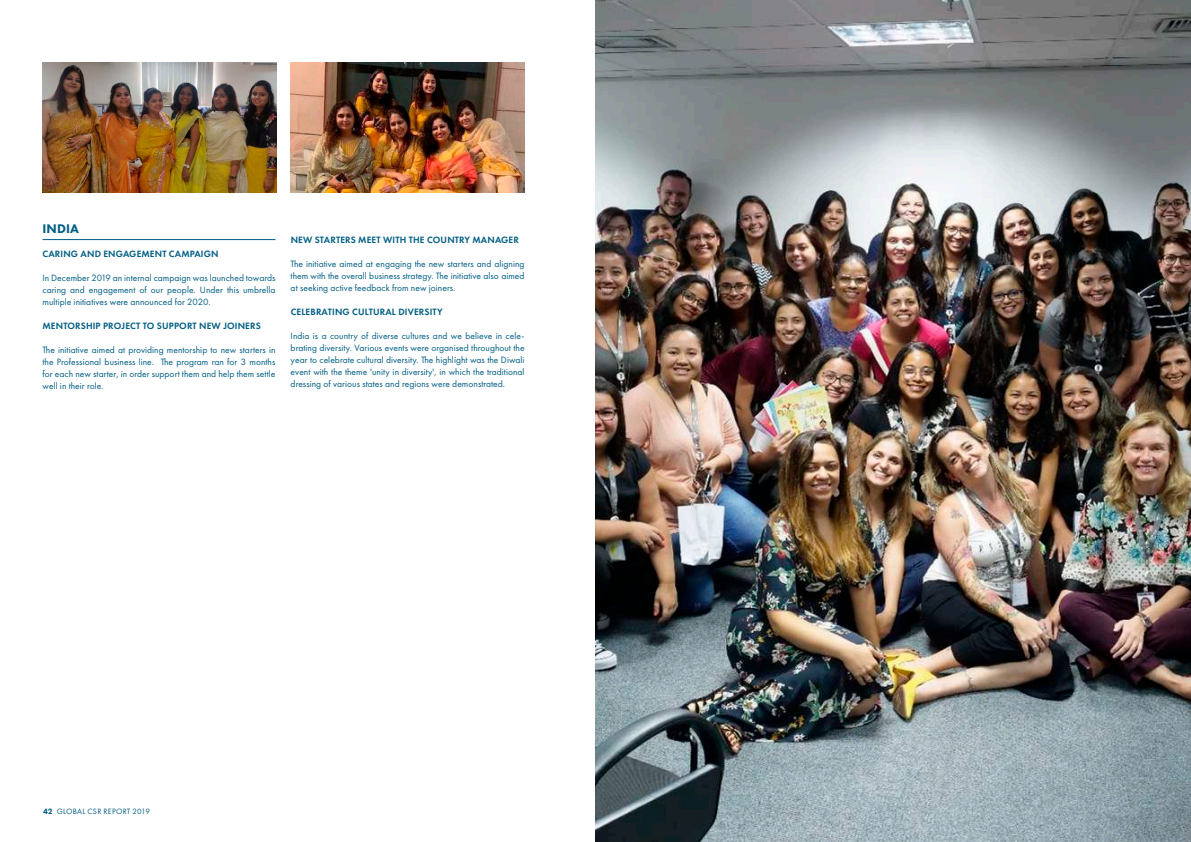
<style>
.page{position:relative;width:1191px;height:842px;background:#fff}
.page>*{position:absolute;margin:0;border:0;box-sizing:border-box;transform-origin:0 0}
.t1{font:800 13px "Futura PT";letter-spacing:.005em;color:#005e84}
.t2{font:9.5px/12px "Futura PT";letter-spacing:.005em;color:#005e84;text-align:justify}
.t3{font:600 9.5px "Futura PT";letter-spacing:.015em;color:#005e84}
.t4{font:8px "Futura PT";letter-spacing:.035em;color:#005e84}
.s1{font-weight:800}
</style>
<div class="page">
<img style="left:43px;top:62px;width:233px;height:131px">
<hr style="left:43px;top:239px;width:232px;height:1px;background:#005e84">
<img style="left:291px;top:62px;width:233px;height:131px">
<img style="left:595px;top:0;width:596px;height:842px">
<h1 class="t1" style="left:43px;top:221px;width:38px">INDIA</h1>
<p class="t3" style="left:43px;top:248px;width:177px">CARING AND ENGAGEMENT CAMPAIGN</p>
<p class="t2" style="left:43px;top:272px;width:234px">In December 2019 an internal campaign was launched towards caring and engagement of our people. Under this umbrella multiple initiatives were announced for 2020.</p>
<p class="t3" style="left:43px;top:320px;width:220px">MENTORSHIP PROJECT TO SUPPORT NEW JOINERS</p>
<p class="t2" style="left:43px;top:344px;width:234px">The initiative aimed at providing mentorship to new starters in the Professional business line. The program ran for 3 months for each new starter, in order support them and help them settle well in their role.</p>
<p class="t3" style="left:291px;top:234px;width:230px">NEW STARTERS MEET WITH THE COUNTRY MANAGER</p>
<p class="t2" style="left:291px;top:258px;width:235px">The initiative aimed at engaging the new starters and aligning them with the overall business strategy. The initiative also aimed at seeking active feedback from new joiners.</p>
<p class="t3" style="left:291px;top:306px;width:153px">CELEBRATING CULTURAL DIVERSITY</p>
<p class="t2" style="left:291px;top:330px;width:235px">India is a country of diverse cultures and we believe in cele&shy;brating diversity. Various events were organised throughout the year to celebrate cultural diversity. The highlight was the Diwali event with the theme 'unity in diversity', in which the traditional dressing of various states and regions were demonstrated.</p>
<p class="t4" style="left:43px;top:806px;width:108px"><span class="s1">42</span> GLOBAL CSR REPORT 2019</p>
</div>
